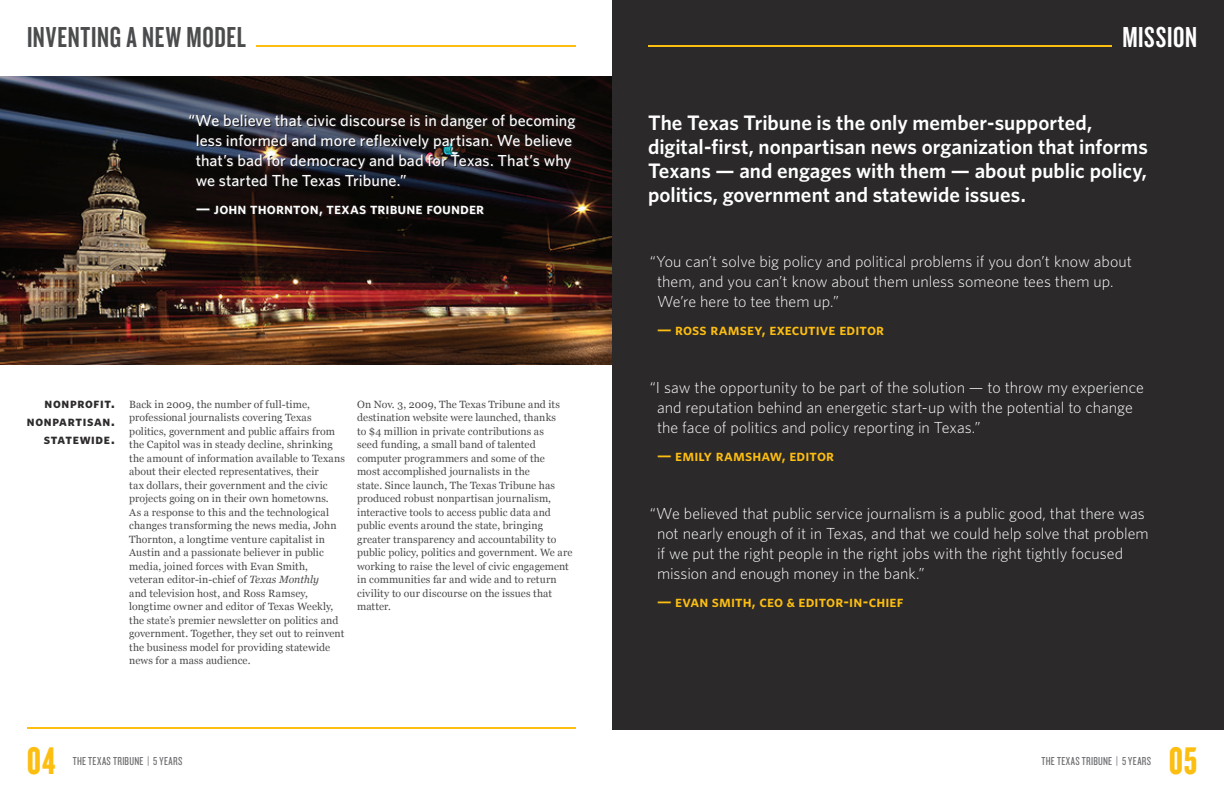
<style>
.page{position:relative;width:1224px;height:792px;background:#fff}
.page>*{position:absolute;margin:0;border:0;box-sizing:border-box;transform-origin:0 0}
.t1{font:40px "Knockout HTF68 Full Featherwt";color:#fdbe12}
.t2{font:30px "Knockout HTF48 Featherweight";letter-spacing:.02em;color:#4b4c4d}
.t3{font:30px "Knockout HTF48 Featherweight";letter-spacing:.02em;color:#fff}
.t4{font:600 21px/24px "Whitney";color:#fff}
.t5{font:300 16px/20px "Whitney";color:#fff}
.t6{font:500 16px/20px "Whitney";letter-spacing:.005em;color:#fff}
.t7{font:16px "Whitney Semibold SC";letter-spacing:.005em;color:#fdbe12}
.t8{font:16px "Whitney Semibold SC";letter-spacing:.01em;color:#fff}
.t9{font:14px/18px "Whitney Bold SC";letter-spacing:.05em;color:#2e2b2c;text-align:right}
.t10{font:12px "Knockout HTF28 Junior Featherwt";letter-spacing:.03em;color:#6c6d70}
.t11{font:10.5px/13.5px "Georgia";letter-spacing:.005em;color:#4b4c4d}
.s1{font-style:italic}
</style>
<div class="page">
<div style="left:612px;top:0;width:612px;height:729px;background:#2b292a"></div>
<hr style="left:27px;top:728px;width:549px;height:1px;background:#fdbe12">
<img style="left:0;top:76px;width:612px;height:288px">
<hr style="left:648px;top:46px;width:464px;height:1px;background:#fdbe12">
<hr style="left:256px;top:46px;width:320px;height:1px;background:#fdbe12">
<h2 class="t2" style="left:27px;top:22px;width:220px">INVENTING A NEW MODEL</h2>
<h3 class="t6" style="left:196px;top:110px;width:381px;text-indent:-7px">“We believe that civic discourse is in danger of becoming less informed and more reflexively partisan. We believe that’s bad for democracy and bad for Texas. That’s why we started The Texas Tribune.”</h3>
<h3 class="t8" style="left:196px;top:199px;width:290px">— john thornton, texas tribune founder</h3>
<h3 class="t9" style="left:27px;top:394px;width:89px">nonprofit. nonpartisan. statewide.</h3>
<p class="t11" style="left:129px;top:397px;width:217px">Back in 2009, the number of full-time, professional journalists covering Texas politics, government and public affairs from the Capitol was in steady decline, shrinking the amount of information available to Texans about their elected representatives, their<br>tax dollars, their government and the civic projects going on in their own hometowns.<br>As a response to this and the technological changes transforming the news media, John Thornton, a longtime venture capitalist in Austin and a passionate believer in public media, joined forces with Evan Smith, veteran editor-in-chief of <span class="s1">Texas Monthly<br></span>and television host, and Ross Ramsey, longtime owner and editor of Texas Weekly, the state’s premier newsletter on politics and government. Together, they set out to reinvent the business model for providing statewide news for a mass audience.</p>
<p class="t11" style="left:357px;top:397px;width:217px">On Nov. 3, 2009, The Texas Tribune and its destination website were launched, thanks<br>to $4 million in private contributions as<br>seed funding, a small band of talented computer programmers and some of the<br>most accomplished journalists in the<br>state. Since launch, The Texas Tribune has produced robust nonpartisan journalism, interactive tools to access public data and public events around the state, bringing greater transparency and accountability to public policy, politics and government. We are working to raise the level of civic engagement in communities far and wide and to return civility to our discourse on the issues that matter.</p>
<h2 class="t3" style="left:1122px;top:22px;width:76px">MISSION</h2>
<h3 class="t4" style="left:648px;top:110px;width:501px">The Texas Tribune is the only member-supported, digital-first, nonpartisan news organization that informs Texans — and engages with them — about public policy, politics, government and statewide issues.</h3>
<h3 class="t5" style="left:657px;top:251px;width:477px;text-indent:-7px">“You can’t solve big policy and political problems if you don’t know about them, and you can’t know about them unless someone tees them up.<br>We’re here to tee them up.”</h3>
<h3 class="t7" style="left:657px;top:320px;width:229px">— ross ramsey, executive editor</h3>
<h3 class="t5" style="left:657px;top:377px;width:488px;text-indent:-7px">“I saw the opportunity to be part of the solution — to throw my experience and reputation behind an energetic start-up with the potential to change the face of politics and policy reporting in Texas.”</h3>
<h3 class="t7" style="left:657px;top:446px;width:179px">— emily ramshaw, editor</h3>
<p class="t5" style="left:657px;top:503px;width:493px;text-indent:-7px">“We believed that public service journalism is a public good, that there was not nearly enough of it in Texas, and that we could help solve that problem if we put the right people in the right jobs with the right tightly focused mission and enough money in the bank.”</p>
<h3 class="t7" style="left:657px;top:592px;width:248px">— evan smith, ceo &amp; editor-in-chief</h3>
<h1 class="t1" style="left:27px;top:741px;width:30px">04</h1>
<h1 class="t1" style="left:1169px;top:741px;width:30px">05</h1>
<p class="t10" style="left:73px;top:755px;width:111px">THE TEXAS TRIBUNE | 5 YEARS</p>
<p class="t10" style="left:1042px;top:755px;width:111px">THE TEXAS TRIBUNE | 5 YEARS</p>
</div>
